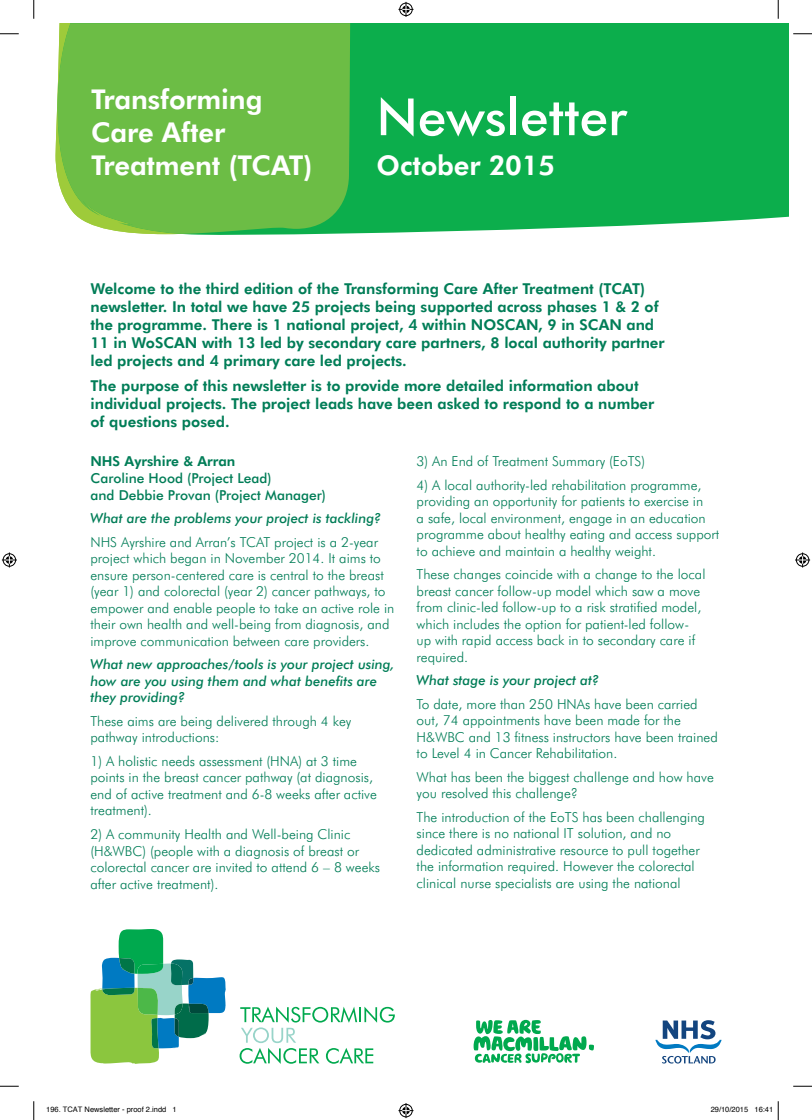
<style>
.page{position:relative;width:812px;height:1120px;background:#fff}
.page>*{position:absolute;margin:0;border:0;box-sizing:border-box;transform-origin:0 0}
.t1{font:500 51.25px "Futura BT";color:#fff}
.t2{font:800 27.38px/32.8px "Futura BT";letter-spacing:-.005em;color:#fff}
.t3{font:800 15px/18px "Futura BT";color:#007d57}
.t4{font:300 13.75px/16.5px "Futura BT";color:#007d57}
.t5{font:italic 500 13.75px/16.5px "Futura BT";color:#007d57}
.t6{font:500 13.75px/16.5px "Futura BT";color:#007d57}
.t7{font:800 13.75px "Futura BT";color:#007d57}
.t8{font:7.5px "Helvetica";color:#000}
</style>
<div class="page">
<svg style="left:239px;top:1007px;width:156px;height:57px"></svg>
<svg style="left:90px;top:929px;width:136px;height:135px"></svg>
<svg style="left:473px;top:1020px;width:121px;height:43px"></svg>
<svg style="left:655px;top:1020px;width:66px;height:43px"></svg>
<div style="left:155px;top:23px;width:633px;height:212px;background:#0cae4c"></div>
<svg style="left:56px;top:23px;width:294px;height:211px;background:#6ebe49"></svg>
<svg style="left:0;top:33px;width:19px;height:2px"></svg>
<svg style="left:793px;top:33px;width:19px;height:2px"></svg>
<svg style="left:0;top:1085px;width:19px;height:2px"></svg>
<svg style="left:793px;top:1085px;width:19px;height:2px"></svg>
<svg style="left:33px;top:0;width:2px;height:19px"></svg>
<svg style="left:33px;top:1101px;width:2px;height:19px"></svg>
<svg style="left:777px;top:0;width:2px;height:19px"></svg>
<svg style="left:398px;top:2px;width:15px;height:15px"></svg>
<svg style="left:398px;top:1103px;width:15px;height:15px"></svg>
<svg style="left:2px;top:552px;width:15px;height:15px"></svg>
<svg style="left:795px;top:552px;width:15px;height:15px"></svg>
<svg style="left:777px;top:1101px;width:2px;height:19px"></svg>
<h2 class="t2" style="left:91px;top:83px;width:223px">Transforming<br>Care After<br>Treatment (TCAT)</h2>
<h1 class="t1" style="left:376px;top:86px;width:252px">Newsletter</h1>
<h2 class="t2" style="left:376px;top:149px;width:180px">October 2015</h2>
<p class="t3" style="left:90px;top:279px;width:575px">Welcome to the third edition of the Transforming Care After Treatment (TCAT) newsletter. In total we have 25 projects being supported across phases 1 &amp; 2 of the programme. There is 1 national project, 4 within NOSCAN, 9 in SCAN and 11 in WoSCAN with 13 led by secondary care partners, 8 local authority partner led projects and 4 primary care led projects.</p>
<p class="t3" style="left:90px;top:376px;width:565px">The purpose of this newsletter is to provide more detailed information about individual projects. The project leads have been asked to respond to a number of questions posed.</p>
<p class="t7" style="left:90px;top:453px;width:146px">NHS Ayrshire &amp; Arran</p>
<p class="t6" style="left:90px;top:470px;width:237px">Caroline Hood (Project Lead)<br>and Debbie Provan (Project Manager)</p>
<p class="t5" style="left:90px;top:510px;width:292px">What are the problems your project is tackling?</p>
<p class="t4" style="left:90px;top:533px;width:305px">NHS Ayrshire and Arran’s TCAT project is a 2-year project which began in November 2014. It aims to ensure person-centered care is central to the breast (year 1) and colorectal (year 2) cancer pathways, to empower and enable people to take an active role in their own health and well-being from diagnosis, and improve communication between care providers.</p>
<p class="t5" style="left:90px;top:656px;width:305px">What new approaches/tools is your project using, how are you using them and what benefits are they providing?</p>
<p class="t4" style="left:90px;top:713px;width:262px">These aims are being delivered through 4 key pathway introductions:</p>
<p class="t4" style="left:90px;top:753px;width:288px">1) A holistic needs assessment (HNA) at 3 time points in the breast cancer pathway (at diagnosis, end of active treatment and 6-8 weeks after active treatment).</p>
<p class="t4" style="left:90px;top:826px;width:291px">2) A community Health and Well-being Clinic (H&amp;WBC) (people with a diagnosis of breast or colorectal cancer are invited to attend 6 – 8 weeks after active treatment).</p>
<p class="t4" style="left:416px;top:453px;width:230px">3) An End of Treatment Summary (EoTS)</p>
<p class="t4" style="left:416px;top:476px;width:304px">4) A local authority-led rehabilitation programme, providing an opportunity for patients to exercise in<br>a safe, local environment, engage in an education programme about healthy eating and access support to achieve and maintain a healthy weight.</p>
<p class="t4" style="left:416px;top:566px;width:290px">These changes coincide with a change to the local breast cancer follow-up model which saw a move from clinic-led follow-up to a risk stratified model, which includes the option for patient-led follow&shy;up with rapid access back in to secondary care if required.</p>
<p class="t5" style="left:416px;top:672px;width:184px">What stage is your project at?</p>
<p class="t4" style="left:416px;top:695px;width:303px">To date, more than 250 HNAs have been carried out, 74 appointments have been made for the H&amp;WBC and 13 fitness instructors have been trained to Level 4 in Cancer Rehabilitation.</p>
<p class="t4" style="left:416px;top:769px;width:299px">What has been the biggest challenge and how have you resolved this challenge?</p>
<p class="t4" style="left:416px;top:809px;width:290px">The introduction of the EoTS has been challenging since there is no national IT solution, and no dedicated administrative resource to pull together the information required. However the colorectal clinical nurse specialists are using the national</p>
<p class="t8" style="left:46px;top:1104px;width:132px">196. TCAT Newsletter - proof 2.indd 1</p>
<p class="t8" style="left:710px;top:1104px;width:64px">29/10/2015 16:41</p>
</div>
